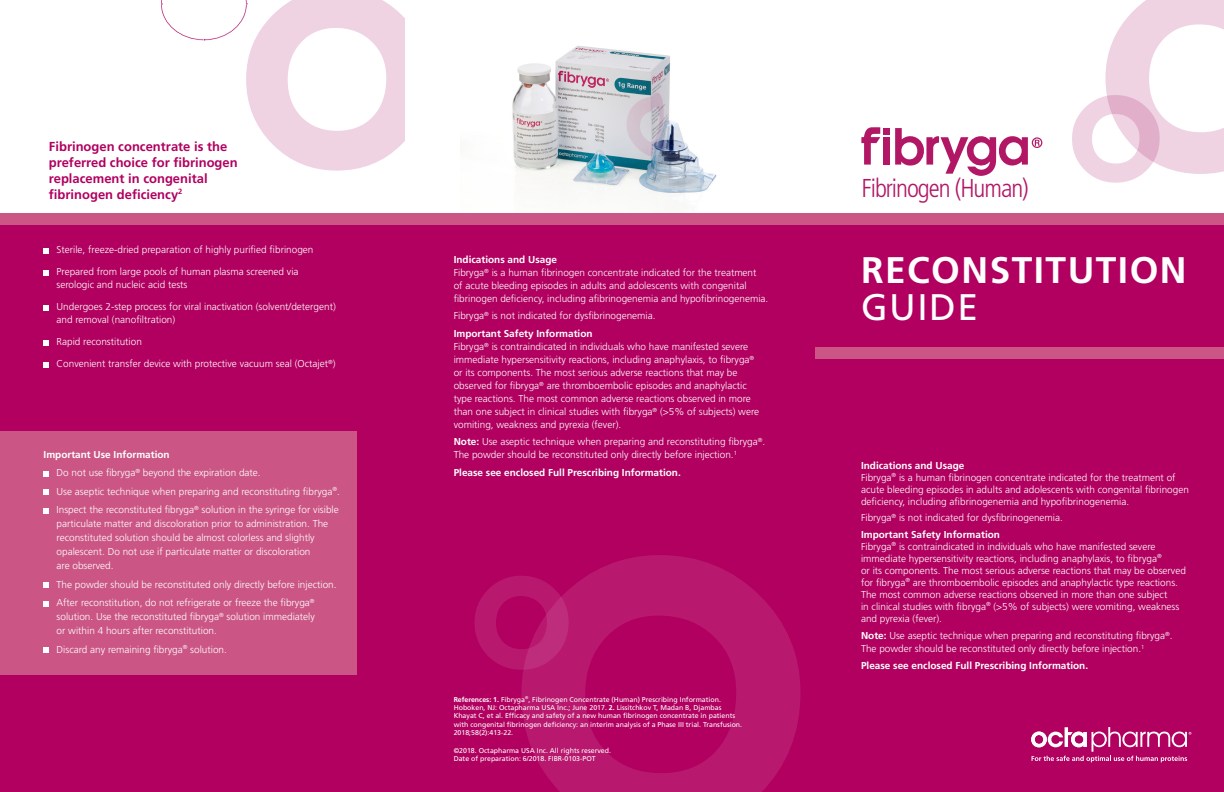
<style>
.page{position:relative;width:1224px;height:792px;background:#fff}
.page>*{position:absolute;margin:0;border:0;box-sizing:border-box;transform-origin:0 0}
.t1{font:700 37px/37px "Frutiger LT Std";letter-spacing:.04em;color:#fff}
.t2{font:300 condensed 25.8px "Frutiger LT Std";letter-spacing:-.04em;color:#b21766}
.t3{font:700 13px/16px "Frutiger LT Std";color:#b10060}
.t4{font:300 10px/13px "Frutiger LT Std";color:#fff}
.t5{font:700 10px "Frutiger LT Std";color:#fff}
.t6{font:7px/8.4px "Frutiger LT Std";color:#fff}
.s1{font-weight:700}
.s2{font-weight:400}
</style>
<div class="page">
<img style="left:512px;top:45px;width:205px;height:148px">
<svg style="left:861px;top:127px;width:181px;height:49px"></svg>
<div style="left:815px;top:219px;width:409px;height:573px;background:#b10060"></div>
<div style="left:811px;top:213px;width:413px;height:11px;background:#cb5685"></div>
<div style="left:815px;top:347px;width:409px;height:12px;background:#cb5685"></div>
<div style="left:406px;top:219px;width:409px;height:573px;background:#b10060"></div>
<div style="left:405px;top:213px;width:410px;height:11px;background:#cb5685"></div>
<div style="left:0;top:219px;width:406px;height:573px;background:#b10060"></div>
<div style="left:0;top:213px;width:406px;height:11px;background:#cb5685"></div>
<svg style="left:44px;top:248px;width:5px;height:5px"></svg>
<svg style="left:44px;top:270px;width:5px;height:5px"></svg>
<svg style="left:44px;top:305px;width:5px;height:5px"></svg>
<svg style="left:44px;top:340px;width:5px;height:5px"></svg>
<svg style="left:44px;top:362px;width:5px;height:5px"></svg>
<div style="left:0;top:431px;width:356px;height:243px;background:#cb5685"></div>
<svg style="left:44px;top:471px;width:5px;height:5px"></svg>
<svg style="left:44px;top:489px;width:5px;height:6px"></svg>
<svg style="left:44px;top:508px;width:5px;height:5px"></svg>
<svg style="left:44px;top:582px;width:5px;height:6px"></svg>
<svg style="left:44px;top:601px;width:5px;height:5px"></svg>
<svg style="left:44px;top:647px;width:5px;height:6px"></svg>
<svg style="left:1031px;top:727px;width:160px;height:35px"></svg>
<svg style="left:161px;top:0;width:244px;height:171px"></svg>
<svg style="left:1072px;top:0;width:152px;height:183px"></svg>
<svg style="left:521px;top:555px;width:280px;height:237px;fill:#b8186e"></svg>
<svg style="left:475px;top:576px;width:94px;height:94px"></svg>
<p class="t3" style="left:49px;top:138px;width:190px">Fibrinogen concentrate is the preferred choice for fibrinogen replacement in congenital fibrinogen deficiency<sup>2</sup></p>
<p class="t4" style="left:57px;top:244px;width:258px">Sterile, freeze-dried preparation of highly purified fibrinogen</p>
<p class="t4" style="left:57px;top:266px;width:244px">Prepared from large pools of human plasma screened via serologic and nucleic acid tests</p>
<p class="t4" style="left:57px;top:301px;width:281px">Undergoes 2-step process for viral inactivation (solvent/detergent) and removal (nanofiltration)</p>
<p class="t4" style="left:57px;top:336px;width:87px">Rapid reconstitution</p>
<p class="t4" style="left:57px;top:358px;width:280px">Convenient transfer device with protective vacuum seal (Octajet<sup>®</sup>)</p>
<p class="t5" style="left:44px;top:448px;width:128px">Important Use Information</p>
<p class="t4" style="left:57px;top:466px;width:206px">Do not use fibryga<sup>®</sup> beyond the expiration date.</p>
<p class="t4" style="left:57px;top:485px;width:285px">Use aseptic technique when preparing and reconstituting fibryga<sup>®</sup>.</p>
<p class="t4" style="left:57px;top:503px;width:284px;line-height:14px">Inspect the reconstituted fibryga<sup>®</sup> solution in the syringe for visible particulate matter and discoloration prior to administration. The reconstituted solution should be almost colorless and slightly opalescent. Do not use if particulate matter or discoloration<br>are observed.</p>
<p class="t4" style="left:57px;top:578px;width:282px">The powder should be reconstituted only directly before injection.</p>
<p class="t4" style="left:57px;top:596px;width:260px;line-height:14px;text-align:justify">After reconstitution, do not refrigerate or freeze the fibryga<sup>® </sup>solution. Use the reconstituted fibryga<sup>®</sup> solution immediately or within 4 hours after reconstitution.</p>
<p class="t4" style="left:57px;top:643px;width:172px">Discard any remaining fibryga<sup>®</sup> solution.</p>
<p class="t5" style="left:454px;top:254px;width:105px">Indications and Usage</p>
<p class="t4" style="left:454px;top:266px;width:316px">Fibryga<sup>®</sup> is a human fibrinogen concentrate indicated for the treatment<br>of acute bleeding episodes in adults and adolescents with congenital fibrinogen deficiency, including afibrinogenemia and hypofibrinogenemia.</p>
<p class="t4" style="left:454px;top:310px;width:203px">Fibryga<sup>®</sup> is not indicated for dysfibrinogenemia.</p>
<p class="t5" style="left:454px;top:328px;width:140px">Important Safety Information</p>
<p class="t4" style="left:454px;top:340px;width:307px">Fibryga<sup>®</sup> is contraindicated in individuals who have manifested severe immediate hypersensitivity reactions, including anaphylaxis, to fibryga<sup>® </sup>or its components. The most serious adverse reactions that may be observed for fibryga<sup>®</sup> are thromboembolic episodes and anaphylactic type reactions. The most common adverse reactions observed in more than one subject in clinical studies with fibryga<sup>®</sup> (&gt;5% of subjects) were vomiting, weakness and pyrexia (fever).</p>
<p class="t4" style="left:454px;top:436px;width:313px"><span class="s1">Note:</span> Use aseptic technique when preparing and reconstituting fibryga<sup>®</sup>.<br>The powder should be reconstituted only directly before injection.<sup>1</sup></p>
<p class="t5" style="left:454px;top:467px;width:229px">Please see enclosed Full Prescribing Information.</p>
<p class="t6" style="left:454px;top:695px;width:290px"><span class="s1">References: 1.</span> Fibryga<sup>®</sup>, Fibrinogen Concentrate (Human) Prescribing Information.<br>Hoboken, NJ: Octapharma USA Inc.; June 2017. <span class="s1">2.</span> Lissitchkov T, Madan B, Djambas Khayat C, et al. Efficacy and safety of a new human fibrinogen concentrate in patients with congenital fibrinogen deficiency: an interim analysis of a Phase III trial. Transfusion.<br>2018;58(2):413-22.</p>
<p class="t6" style="left:454px;top:746px;width:159px">©2018. Octapharma USA Inc. All rights reserved.</p>
<p class="t6" style="left:454px;top:755px;width:144px">Date of preparation: 6/2018. FIBR-0103-POT</p>
<p class="t2" style="left:861px;top:173px;width:169px">Fibrinogen (Human)</p>
<p class="t1" style="left:861px;top:252px;width:327px">RECONSTITUTION<br><span class="s2">GUIDE</span></p>
<p class="t5" style="left:861px;top:459px;width:105px">Indications and Usage</p>
<p class="t4" style="left:861px;top:471px;width:329px;line-height:12px">Fibryga<sup>®</sup> is a human fibrinogen concentrate indicated for the treatment of acute bleeding episodes in adults and adolescents with congenital fibrinogen deficiency, including afibrinogenemia and hypofibrinogenemia.</p>
<p class="t4" style="left:861px;top:511px;width:203px">Fibryga<sup>®</sup> is not indicated for dysfibrinogenemia.</p>
<p class="t5" style="left:861px;top:528px;width:140px">Important Safety Information</p>
<p class="t4" style="left:861px;top:540px;width:326px;line-height:12px">Fibryga<sup>®</sup> is contraindicated in individuals who have manifested severe immediate hypersensitivity reactions, including anaphylaxis, to fibryga<sup>®<br></sup>or its components. The most serious adverse reactions that may be observed for fibryga<sup>®</sup> are thromboembolic episodes and anaphylactic type reactions.<br>The most common adverse reactions observed in more than one subject<br>in clinical studies with fibryga<sup>®</sup> (&gt;5% of subjects) were vomiting, weakness and pyrexia (fever).</p>
<p class="t4" style="left:861px;top:629px;width:313px"><span class="s1">Note:</span> Use aseptic technique when preparing and reconstituting fibryga<sup>®</sup>.<br>The powder should be reconstituted only directly before injection.<sup>1</sup></p>
<p class="t5" style="left:861px;top:659px;width:229px">Please see enclosed Full Prescribing Information.</p>
</div>
